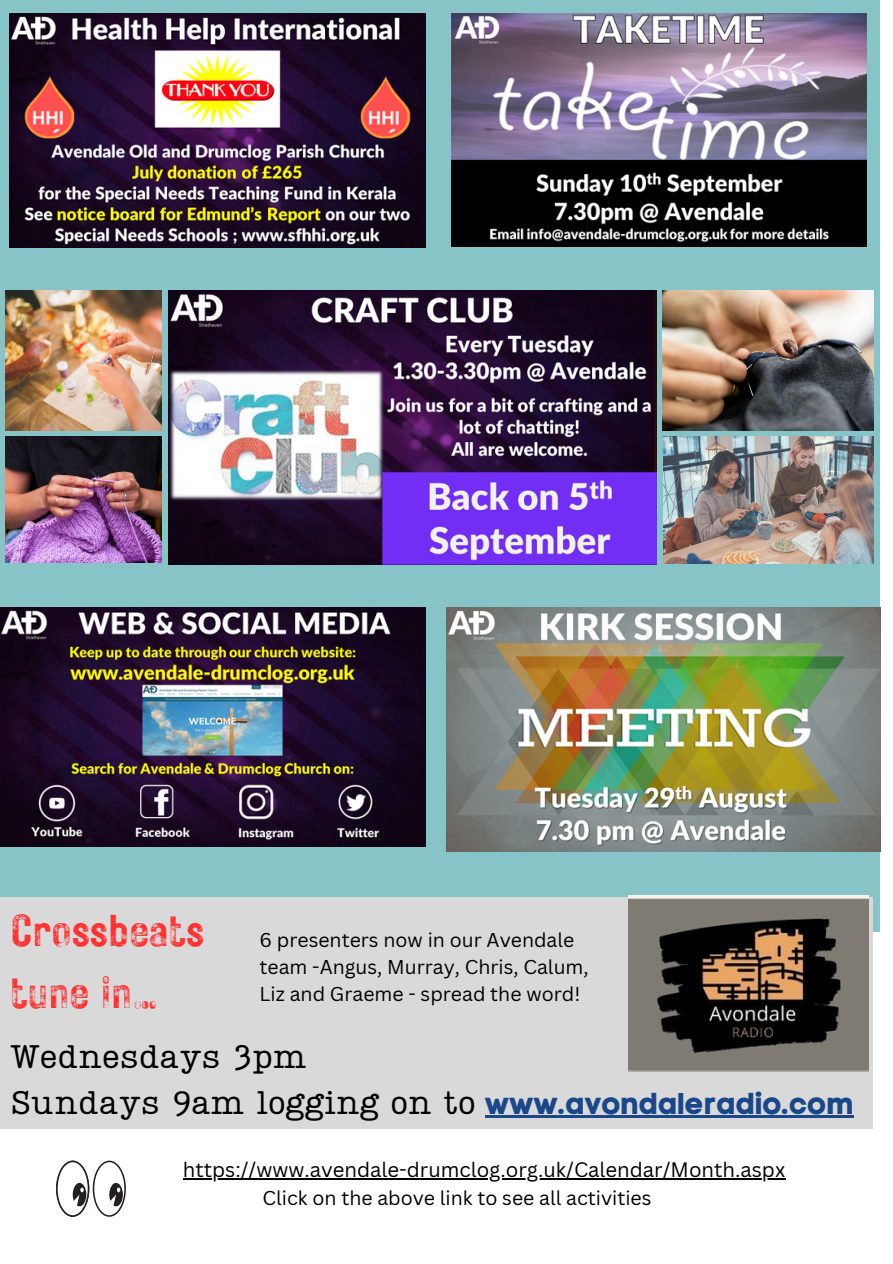
<style>
.page{position:relative;width:893px;height:1264px;background:#fff}
.page>*{position:absolute;margin:0;border:0;box-sizing:border-box;transform-origin:0 0}
.t1{font:44.55px "Rustic Printed Stamp";color:#ff3131}
.t2{font:33px "Lumios TW New";color:#000}
.t3{font:20.4px "Canva Sans";color:#000}
.t4{font:19.5px/27px "Canva Sans";color:#000}
.s1{font-family:"Code Pro Bold LC";font-size:30px;color:#1a4789}
</style>
<div class="page">
<div style="left:0;top:0;width:879px;height:931px;background:#87c4c8"></div>
<div style="left:0;top:897px;width:873px;height:231px;background:#d9d9d9"></div>
<img style="left:628px;top:895px;width:240px;height:176px">
<svg style="left:56px;top:1160px;width:70px;height:56px"></svg>
<img style="left:10px;top:13px;width:415px;height:234px">
<img style="left:446px;top:607px;width:434px;height:244px">
<img style="left:169px;top:290px;width:487px;height:274px">
<img style="left:0;top:607px;width:425px;height:239px">
<img style="left:451px;top:13px;width:415px;height:233px">
<img style="left:663px;top:290px;width:210px;height:141px">
<img style="left:663px;top:436px;width:210px;height:127px">
<img style="left:5px;top:436px;width:156px;height:126px">
<img style="left:5px;top:290px;width:156px;height:141px">
<hr style="left:485px;top:1115px;width:369px;height:3px;background:#1a4789">
<hr style="left:183px;top:1177px;width:602px;height:2px;background:#000">
<p class="t1" style="left:10px;top:900px;width:195px">Crossbeats</p>
<p class="t1" style="left:10px;top:962px;width:150px">tune in…</p>
<p class="t4" style="left:259px;top:926px;width:330px">6 presenters now in our Avendale team -Angus, Murray, Chris, Calum,<br>Liz and Graeme - spread the word!</p>
<p class="t2" style="left:11px;top:1034px;width:297px">Wednesdays 3pm</p>
<p class="t2" style="left:11px;top:1080px;width:844px">Sundays 9am logging on to <span class="s1">www.avondaleradio.com</span></p>
<p class="t3" style="left:183px;top:1155px;width:604px">https://www.avendale-drumclog.org.uk/Calendar/Month.aspx</p>
<p class="t4" style="left:262px;top:1183px;width:390px">Click on the above link to see all activities</p>
</div>
